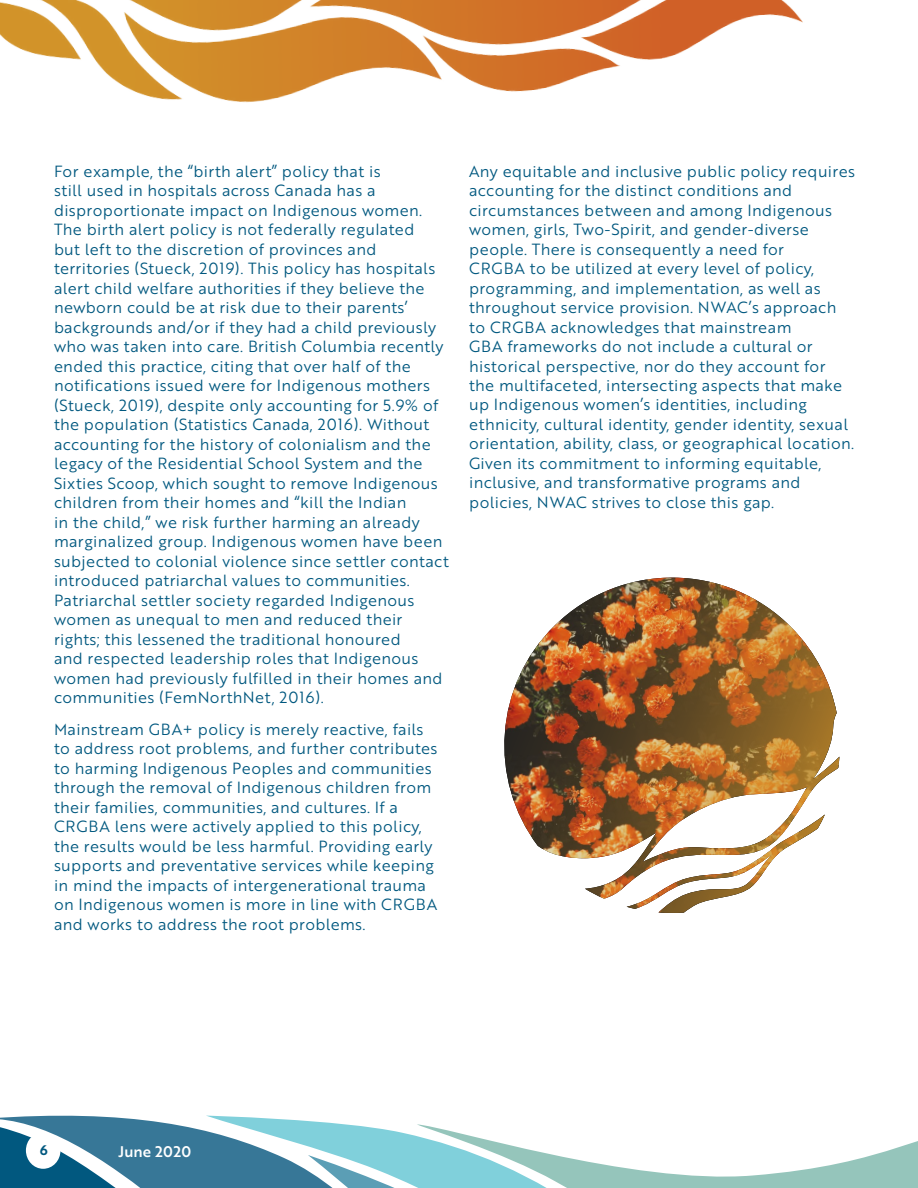
<style>
.page{position:relative;width:918px;height:1188px;background:#fff}
.page>*{position:absolute;margin:0;border:0;box-sizing:border-box;transform-origin:0 0}
.t1{font:15.75px/19.5px "Brother 1816 Book";letter-spacing:.02em;color:#00587f}
.t2{font:15px "Brother 1816 Medium";letter-spacing:.01em;color:#fff}
.t3{font:13.5px "Brother 1816 Bold";color:#00587f}
</style>
<div class="page">
<svg style="left:0;top:1115px;width:918px;height:73px"></svg>
<div style="left:26px;top:1132px;width:34px;height:37px;background:#fff;border-radius:50%"></div>
<img style="left:0;top:0;width:803px;height:103px">
<img style="left:504px;top:577px;width:335px;height:336px">
<p class="t1" style="left:54px;top:161px;width:396px">For example, the “birth alert” policy that is<br>still used in hospitals across Canada has a disproportionate impact on Indigenous women.<br>The birth alert policy is not federally regulated<br>but left to the discretion of provinces and territories (Stueck, 2019). This policy has hospitals alert child welfare authorities if they believe the newborn could be at risk due to their parents’ backgrounds and/or if they had a child previously who was taken into care. British Columbia recently ended this practice, citing that over half of the notifications issued were for Indigenous mothers (Stueck, 2019), despite only accounting for 5.9% of the population (Statistics Canada, 2016). Without accounting for the history of colonialism and the legacy of the Residential School System and the Sixties Scoop, which sought to remove Indigenous children from their homes and “kill the Indian<br>in the child,” we risk further harming an already marginalized group. Indigenous women have been subjected to colonial violence since settler contact introduced patriarchal values to communities.<br>Patriarchal settler society regarded Indigenous women as unequal to men and reduced their rights; this lessened the traditional honoured<br>and respected leadership roles that Indigenous women had previously fulfilled in their homes and communities (FemNorthNet, 2016).</p>
<p class="t1" style="left:54px;top:719px;width:385px">Mainstream GBA+ policy is merely reactive, fails to address root problems, and further contributes to harming Indigenous Peoples and communities through the removal of Indigenous children from their families, communities, and cultures. If a CRGBA lens were actively applied to this policy, the results would be less harmful. Providing early supports and preventative services while keeping in mind the impacts of intergenerational trauma on Indigenous women is more in line with CRGBA and works to address the root problems.</p>
<p class="t1" style="left:469px;top:160px;width:387px">Any equitable and inclusive public policy requires accounting for the distinct conditions and circumstances between and among Indigenous women, girls, Two-Spirit, and gender-diverse people. There is consequently a need for<br>CRGBA to be utilized at every level of policy, programming, and implementation, as well as throughout service provision. NWAC’s approach to CRGBA acknowledges that mainstream<br>GBA frameworks do not include a cultural or historical perspective, nor do they account for<br>the multifaceted, intersecting aspects that make up Indigenous women’s identities, including ethnicity, cultural identity, gender identity, sexual orientation, ability, class, or geographical location.<br>Given its commitment to informing equitable, inclusive, and transformative programs and policies, NWAC strives to close this gap.</p>
<p class="t3" style="left:40px;top:1140px;width:9px">6</p>
<p class="t2" style="left:118px;top:1140px;width:74px">June 2020</p>
</div>
